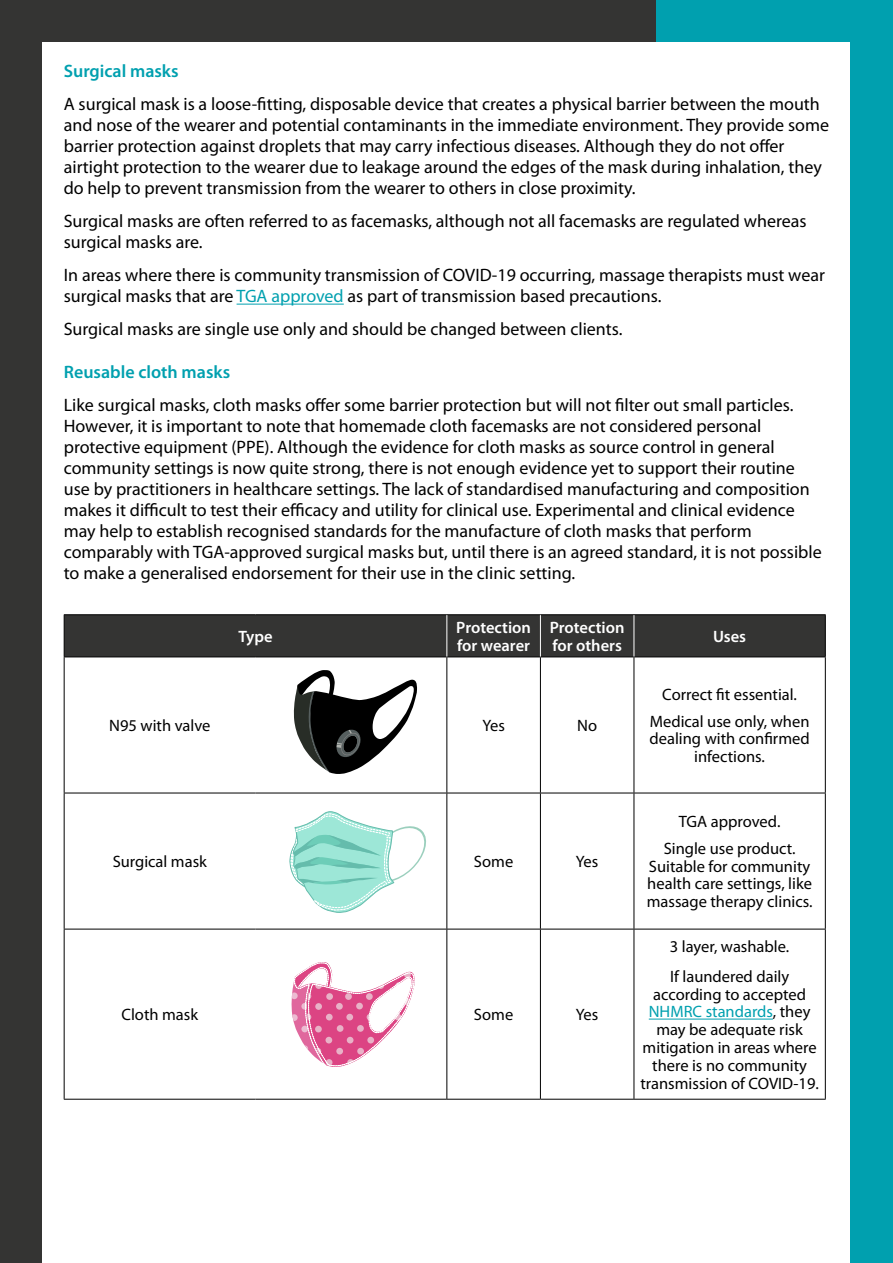
<style>
.page{position:relative;width:893px;height:1263px;background:#fff}
.page>*{position:absolute;margin:0;border:0;box-sizing:border-box;transform-origin:0 0}
.Body_Copy{font:18px/21px "Myriad Pro";color:#000}
.t1{font:600 18px "Myriad Pro";color:#00a0af}
.t2{font:16.5px/17.9px "Myriad Pro";color:#000;text-align:center}
.t3{font:600 16.5px/17.9px "Myriad Pro";color:#fff}
.s1{color:#00a0af}
</style>
<div class="page">
<div style="left:0;top:0;width:692px;height:1263px;background:#343433"></div>
<div style="left:657px;top:0;width:236px;height:1263px;background:#00a0af"></div>
<div style="left:43px;top:43px;width:807px;height:1220px;background:#fff"></div>
<hr style="left:237px;top:304px;width:107px;height:1px;background:#00a0af">
<div style="left:65px;top:615px;width:760px;height:41px;background:#343433"></div>
<hr style="left:64px;top:614px;width:191px;height:1px;background:#000">
<hr style="left:64px;top:615px;width:1px;height:41px;background:#000">
<hr style="left:255px;top:614px;width:192px;height:1px;background:#000">
<hr style="left:447px;top:614px;width:93px;height:1px;background:#000">
<hr style="left:540px;top:614px;width:94px;height:1px;background:#000">
<hr style="left:634px;top:614px;width:192px;height:1px;background:#000">
<hr style="left:64px;top:656px;width:191px;height:1px;background:#000">
<hr style="left:64px;top:657px;width:1px;height:136px;background:#000">
<hr style="left:255px;top:656px;width:192px;height:1px;background:#000">
<hr style="left:447px;top:656px;width:93px;height:1px;background:#000">
<hr style="left:446px;top:657px;width:1px;height:136px;background:#000">
<hr style="left:540px;top:656px;width:94px;height:1px;background:#000">
<hr style="left:540px;top:657px;width:1px;height:136px;background:#000">
<hr style="left:634px;top:656px;width:192px;height:1px;background:#000">
<hr style="left:634px;top:657px;width:1px;height:136px;background:#000">
<hr style="left:825px;top:657px;width:1px;height:136px;background:#000">
<hr style="left:64px;top:793px;width:191px;height:1px;background:#000">
<hr style="left:64px;top:793px;width:1px;height:136px;background:#000">
<hr style="left:255px;top:793px;width:192px;height:1px;background:#000">
<hr style="left:447px;top:793px;width:93px;height:1px;background:#000">
<hr style="left:446px;top:793px;width:1px;height:136px;background:#000">
<hr style="left:540px;top:793px;width:94px;height:1px;background:#000">
<hr style="left:540px;top:793px;width:1px;height:136px;background:#000">
<hr style="left:634px;top:793px;width:192px;height:1px;background:#000">
<hr style="left:634px;top:793px;width:1px;height:136px;background:#000">
<hr style="left:825px;top:793px;width:1px;height:136px;background:#000">
<hr style="left:64px;top:929px;width:191px;height:1px;background:#000">
<hr style="left:64px;top:929px;width:1px;height:170px;background:#000">
<hr style="left:255px;top:929px;width:192px;height:1px;background:#000">
<hr style="left:447px;top:929px;width:93px;height:1px;background:#000">
<hr style="left:446px;top:929px;width:1px;height:170px;background:#000">
<hr style="left:540px;top:929px;width:94px;height:1px;background:#000">
<hr style="left:540px;top:929px;width:1px;height:170px;background:#000">
<hr style="left:634px;top:929px;width:192px;height:1px;background:#000">
<hr style="left:634px;top:929px;width:1px;height:170px;background:#000">
<hr style="left:825px;top:929px;width:1px;height:170px;background:#000">
<hr style="left:64px;top:1099px;width:191px;height:1px;background:#000">
<hr style="left:255px;top:1099px;width:192px;height:1px;background:#000">
<hr style="left:447px;top:1099px;width:93px;height:1px;background:#000">
<hr style="left:540px;top:1099px;width:94px;height:1px;background:#000">
<hr style="left:634px;top:1099px;width:192px;height:1px;background:#000">
<hr style="left:446px;top:615px;width:1px;height:41px;background:#fff">
<hr style="left:540px;top:615px;width:1px;height:41px;background:#fff">
<hr style="left:634px;top:615px;width:1px;height:41px;background:#fff">
<hr style="left:825px;top:615px;width:1px;height:41px;background:#000">
<svg style="left:294px;top:670px;width:123px;height:104px"></svg>
<svg style="left:290px;top:811px;width:136px;height:102px"></svg>
<svg style="left:291px;top:962px;width:124px;height:105px"></svg>
<hr style="left:649px;top:1019px;width:124px;height:1px;background:#00a0af">
<h4 class="t1" style="left:64px;top:60px;width:116px">Surgical masks</h4>
<p class="Body_Copy" style="left:64px;top:93px;width:767px">A surgical mask is a loose-fitting, disposable device that creates a physical barrier between the mouth and nose of the wearer and potential contaminants in the immediate environment. They provide some barrier protection against droplets that may carry infectious diseases. Although they do not offer airtight protection to the wearer due to leakage around the edges of the mask during inhalation, they do help to prevent transmission from the wearer to others in close proximity.</p>
<p class="Body_Copy" style="left:64px;top:210px;width:744px">Surgical masks are often referred to as facemasks, although not all facemasks are regulated whereas surgical masks are.</p>
<p class="Body_Copy" style="left:64px;top:264px;width:763px">In areas where there is community transmission of COVID-19 occurring, massage therapists must wear surgical masks that are <span class="s1">TGA approved</span> as part of transmission based precautions.</p>
<p class="Body_Copy" style="left:64px;top:318px;width:560px">Surgical masks are single use only and should be changed between clients.</p>
<h4 class="t1" style="left:64px;top:360px;width:168px">Reusable cloth masks</h4>
<p class="Body_Copy" style="left:64px;top:394px;width:759px">Like surgical masks, cloth masks offer some barrier protection but will not filter out small particles.<br>However, it is important to note that homemade cloth facemasks are not considered personal protective equipment (PPE). Although the evidence for cloth masks as source control in general community settings is now quite strong, there is not enough evidence yet to support their routine use by practitioners in healthcare settings. The lack of standardised manufacturing and composition makes it difficult to test their efficacy and utility for clinical use. Experimental and clinical evidence may help to establish recognised standards for the manufacture of cloth masks that perform comparably with TGA-approved surgical masks but, until there is an agreed standard, it is not possible to make a generalised endorsement for their use in the clinic setting.</p>
<p class="t3" style="left:238px;top:627px;width:36px">Type</p>
<p class="t3" style="left:456px;top:618px;width:76px">Protection for wearer</p>
<p class="t3" style="left:550px;top:618px;width:76px">Protection for others</p>
<p class="t3" style="left:713px;top:627px;width:35px">Uses</p>
<p class="t2" style="left:109px;top:716px;width:103px">N95 with valve</p>
<p class="t2" style="left:482px;top:716px;width:24px">Yes</p>
<p class="t2" style="left:577px;top:716px;width:21px">No</p>
<p class="t2" style="left:113px;top:852px;width:96px">Surgical mask</p>
<p class="t2" style="left:474px;top:852px;width:41px">Some</p>
<p class="t2" style="left:576px;top:852px;width:24px">Yes</p>
<p class="t2" style="left:122px;top:1005px;width:78px">Cloth mask</p>
<p class="t2" style="left:474px;top:1005px;width:41px">Some</p>
<p class="t2" style="left:576px;top:1005px;width:24px">Yes</p>
<p class="t2" style="left:662px;top:685px;width:136px">Correct fit essential.</p>
<p class="t2" style="left:649px;top:712px;width:162px">Medical use only, when dealing with confirmed infections.</p>
<p class="t2" style="left:679px;top:813px;width:103px">TGA approved.</p>
<p class="t2" style="left:647px;top:839px;width:167px">Single use product.<br>Suitable for community health care settings, like massage therapy clinics.</p>
<p class="t2" style="left:670px;top:937px;width:121px">3 layer, washable.</p>
<p class="t2" style="left:640px;top:967px;width:180px">If laundered daily according to accepted<br><span class="s1">NHMRC standards</span>, they may be adequate risk mitigation in areas where there is no community transmission of COVID-19.</p>
</div>
